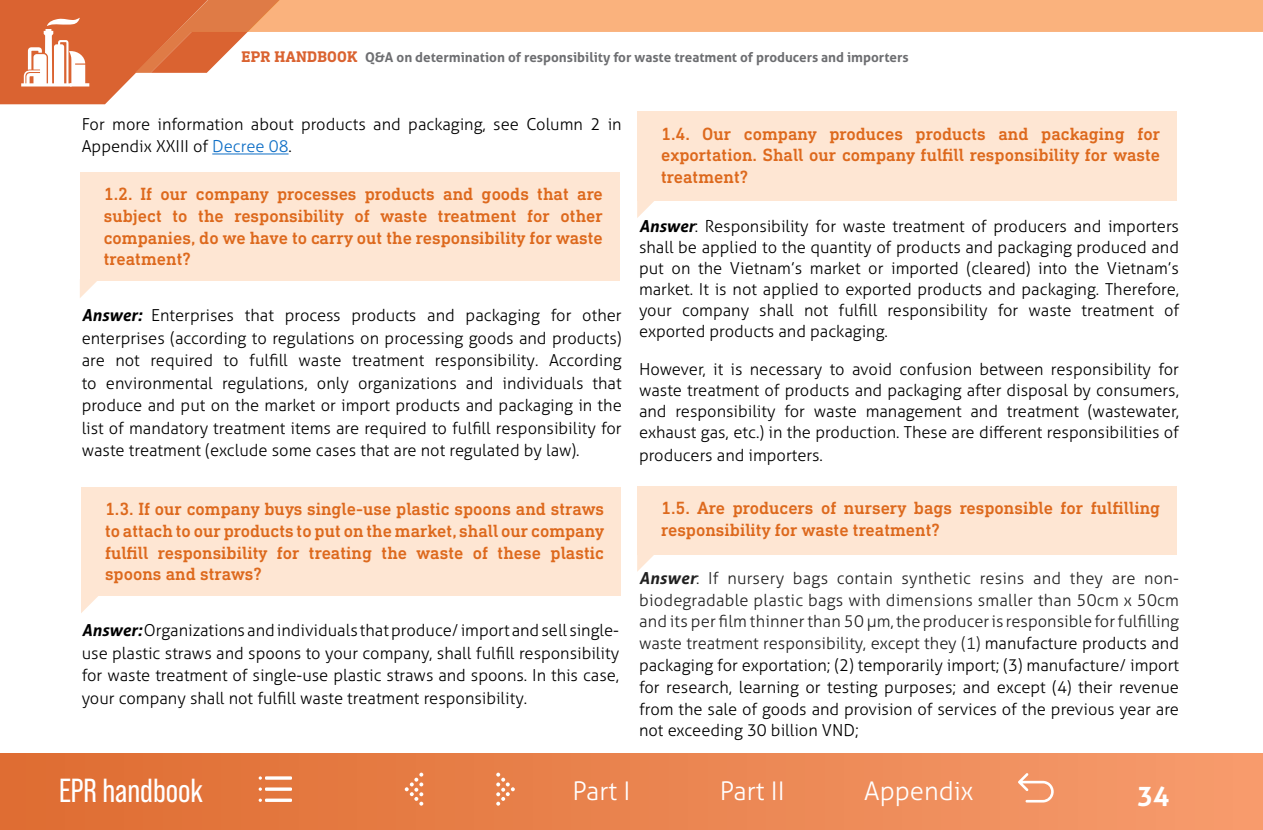
<style>
.page{position:relative;width:1263px;height:830px;background:#fff}
.page>*{position:absolute;margin:0;border:0;box-sizing:border-box;transform-origin:0 0}
.t1{font:33.3px "SVN Bebas Neue Pro Regular";color:#fff}
.t2{font:700 27px "SVN Aller";color:#fff}
.t3{font:300 25.65px "SVN Aller";color:#fff}
.t4{font:500 18px/21.6px "SVN DIN Next Slab";color:#dd691d;text-align:justify}
.t5{font:300 16.5px/22.5px "SVN Aller";color:#000;text-align:justify}
.t6{font:700 13.5px "SVN Aller";color:#6d6e71}
.s1{font-family:"SVN DIN Next Slab";font-size:15.6px;color:#da6331}
.s2{color:#0f6fc6}
.s3{font-weight:700;font-style:italic}
.s4{font-weight:700;font-style:italic;color:#212121}
.s5{color:#212121}
</style>
<div class="page">
<svg style="left:0;top:0;width:1263px;height:104px"></svg>
<div style="left:0;top:753px;width:1263px;height:76px;background:linear-gradient(to right,#de6d31,#f69b6d)"></div>
<svg style="left:496px;top:772px;width:19px;height:33px"></svg>
<svg style="left:405px;top:772px;width:18px;height:33px"></svg>
<hr style="left:265px;top:776px;width:27px;height:3px;background:#fff">
<hr style="left:265px;top:787px;width:27px;height:3px;background:#fff">
<hr style="left:265px;top:798px;width:27px;height:3px;background:#fff">
<svg style="left:1018px;top:772px;width:36px;height:30px"></svg>
<hr style="left:212px;top:153px;width:77px;height:1px;background:#0f6fc6">
<div style="left:80px;top:172px;width:539px;height:109px;background:#fee6d3"></div>
<svg style="left:80px;top:281px;width:17px;height:17px"></svg>
<div style="left:637px;top:112px;width:539px;height:89px;background:#fee6d3"></div>
<svg style="left:637px;top:201px;width:17px;height:17px"></svg>
<div style="left:637px;top:486px;width:539px;height:68px;background:#fee6d3"></div>
<svg style="left:637px;top:554px;width:19px;height:17px"></svg>
<div style="left:81px;top:487px;width:539px;height:109px;background:#fee6d3"></div>
<svg style="left:81px;top:596px;width:17px;height:17px"></svg>
<p class="t6" style="left:242px;top:47px;width:668px"><span class="s1">EPR HANDBOOK</span> Q&amp;A on determination of responsibility for waste treatment of producers and importers</p>
<p class="t5" style="left:82px;top:112px;width:541px">For more information about products and packaging, see Column 2 in<br>Appendix XXIII of <span class="s2">Decree 08</span>.</p>
<p class="t4" style="left:104px;top:182px;width:501px">1.2. If our company processes products and goods that are subject to the responsibility of waste treatment for other companies, do we have to carry out the responsibility for waste treatment?</p>
<p class="t5" style="left:82px;top:303px;width:542px"><span class="s3">Answer:</span> Enterprises that process products and packaging for other enterprises (according to regulations on processing goods and products) are not required to fulfill waste treatment responsibility. According to environmental regulations, only organizations and individuals that produce and put on the market or import products and packaging in the list of mandatory treatment items are required to fulfill responsibility for waste treatment (exclude some cases that are not regulated by law).</p>
<p class="t4" style="left:105px;top:497px;width:501px">1.3. If our company buys single-use plastic spoons and straws to attach to our products to put on the market, shall our company fulfill responsibility for treating the waste of these plastic spoons and straws?</p>
<p class="t5" style="left:82px;top:617px;width:539px"><span class="s3">Answer:</span> Organizations and individuals that produce/ import and sell single&shy;use plastic straws and spoons to your company, shall fulfill responsibility for waste treatment of single-use plastic straws and spoons. In this case, your company shall not fulfill waste treatment responsibility.</p>
<p class="t4" style="left:661px;top:122px;width:501px">1.4. Our company produces products and packaging for exportation. Shall our company fulfill responsibility for waste treatment?</p>
<p class="t5" style="left:639px;top:214px;width:542px;line-height:21px"><span class="s3">Answer</span>: Responsibility for waste treatment of producers and importers shall be applied to the quantity of products and packaging produced and put on the Vietnam’s market or imported (cleared) into the Vietnam’s market. It is not applied to exported products and packaging. Therefore, your company shall not fulfill responsibility for waste treatment of exported products and packaging.</p>
<p class="t5" style="left:639px;top:357px;width:541px;line-height:21px">However, it is necessary to avoid confusion between responsibility for waste treatment of products and packaging after disposal by consumers, and responsibility for waste management and treatment (wastewater, exhaust gas, etc.) in the production. These are different responsibilities of</p>
<p class="t5" style="left:639px;top:442px;width:185px">producers and importers.</p>
<p class="t4" style="left:661px;top:496px;width:501px">1.5. Are producers of nursery bags responsible for fulfilling responsibility for waste treatment?</p>
<p class="t5" style="left:639px;top:566px;width:541px;line-height:21.8px"><span class="s4">Answer</span><span class="s5">: If nursery bags contain synthetic resins and they are non&shy;biodegradable plastic bags with dimensions smaller than 50cm x 50cm and its per film thinner than 50 µm, the producer is responsible for fulfilling waste treatment responsibility, except they (1)</span> manufacture products and packaging for exportation; (2) temporarily import; (3) manufacture/ import for research, learning or testing purposes; and except (4) their revenue from the sale of goods and provision of services of the previous year are not exceeding 30 billion VND;</p>
<h1 class="t1" style="left:59px;top:767px;width:146px">EPR handbook</h1>
<h3 class="t3" style="left:573px;top:771px;width:60px">Part I</h3>
<h3 class="t3" style="left:720px;top:771px;width:66px">Part II</h3>
<h3 class="t3" style="left:864px;top:771px;width:111px">Appendix</h3>
<h2 class="t2" style="left:1075px;top:776px;width:96px">34 34</h2>
</div>
